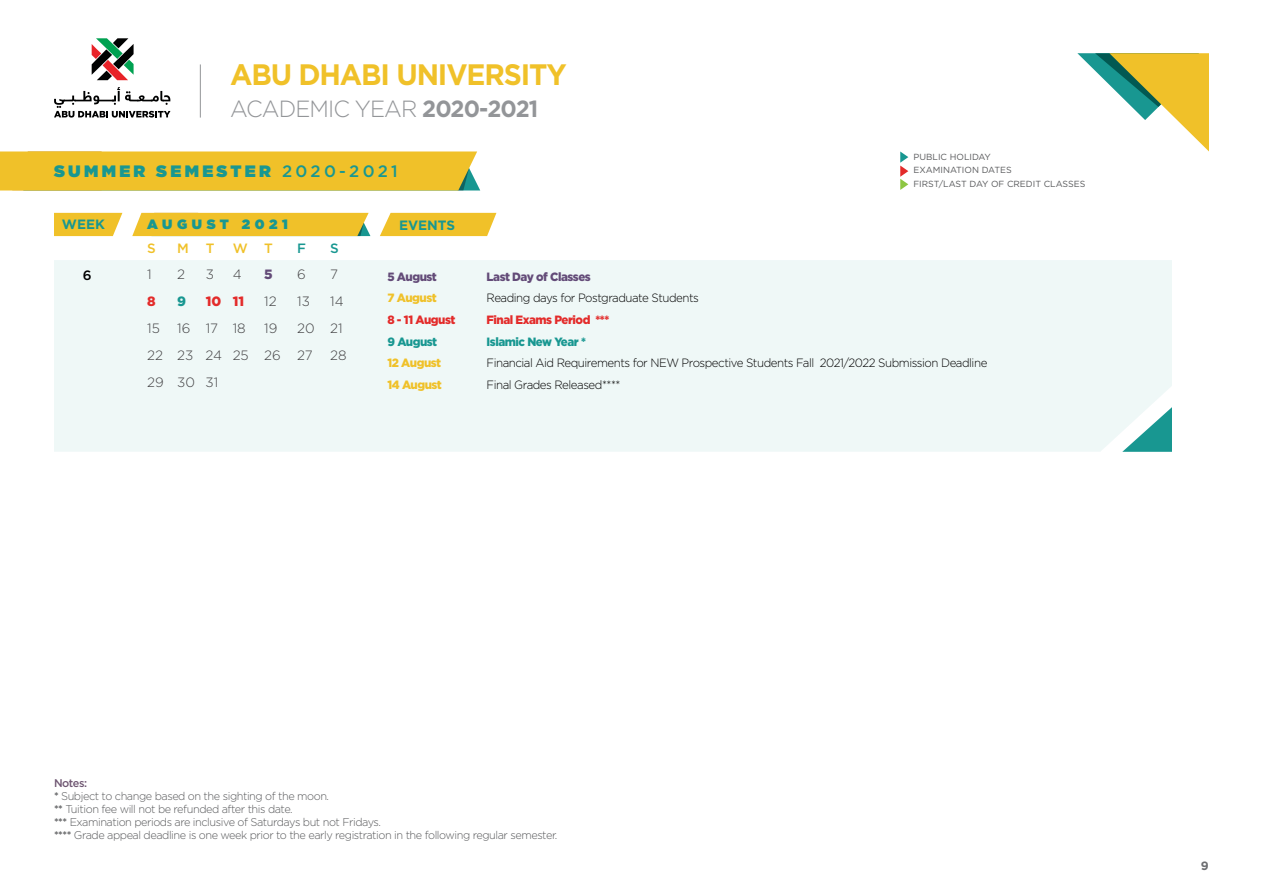
<style>
.page{position:relative;width:1263px;height:893px;background:#fff}
.page>*{position:absolute;margin:0;border:0;box-sizing:border-box;transform-origin:0 0}
.t1{font:700 29.55px "Gotham";letter-spacing:-.04em;color:#f0c129;scale:.96 1}
.t2{font:300 23.4px "Gotham";letter-spacing:-.04em;color:#939598;scale:.96 1}
.t3{font:900 16.5px "Gotham";letter-spacing:.2em;color:#189791}
.t4{font:500 16.5px "Gotham";letter-spacing:.2em;color:#189791}
.t5{font:300 13.5px "Gotham";color:#414042}
.t6{font:700 13.5px "Gotham";color:#189791}
.t7{font:900 13.5px "Gotham";letter-spacing:.34em;color:#189791}
.t8{font:500 13.5px "Gotham";color:#f0c129}
.t9{font:900 13.5px "Gotham";color:#e32b2a}
.t10{font:500 13.5px "Gotham";color:#189791}
.t11{font:900 13.5px "Gotham";color:#634b78}
.t12{font:900 13.5px "Gotham";color:#189791}
.t13{font:500 13.5px "Gotham";color:#000}
.t14{font:300 12px "Gotham";letter-spacing:-.04em;color:#000;scale:.96 1}
.t15{font:900 12px "Gotham";letter-spacing:-.04em;color:#e32b2a;scale:.96 1}
.t16{font:900 12px "Gotham";letter-spacing:-.04em;color:#634b78;scale:.96 1}
.t17{font:900 12px "Gotham";letter-spacing:-.04em;color:#f0c129;scale:.96 1}
.t18{font:900 12px "Gotham";letter-spacing:-.04em;color:#189791;scale:.96 1}
.t19{font:700 12px "Gotham";color:#6d6e71}
.t20{font:300 11.25px/12.9px "Gotham";letter-spacing:-.04em;color:#58595b}
.t21{font:8.85px/13.5px "Gotham";color:#58595b}
.s1{font-weight:700}
.s2{font-weight:500;color:#6e5571}
.s3{font-weight:500}
</style>
<div class="page">
<div style="left:54px;top:260px;width:1118px;height:192px;background:#eff8f7"></div>
<div style="left:0;top:151px;width:480px;height:39px;background:#f0c129"></div>
<svg style="left:92px;top:38px;width:42px;height:42px"></svg>
<svg style="left:54px;top:87px;width:116px;height:31px"></svg>
<hr style="left:200px;top:64px;width:1px;height:54px;background:#939598">
<div style="left:132px;top:213px;width:238px;height:23px;background:#f0c129"></div>
<svg style="left:380px;top:213px;width:116px;height:23px"></svg>
<svg style="left:54px;top:213px;width:68px;height:23px"></svg>
<svg style="left:1122px;top:407px;width:50px;height:45px"></svg>
<svg style="left:1077px;top:53px;width:132px;height:98px"></svg>
<svg style="left:900px;top:151px;width:8px;height:39px"></svg>
<h1 class="t1" style="left:230px;top:55px;width:352px">ABU DHABI UNIVERSITY</h1>
<h2 class="t2" style="left:230px;top:94px;width:323px">ACADEMIC YEAR <span class="s1">2020-2021</span></h2>
<h3 class="t3" style="left:54px;top:159px;width:93px">SUMMER</h3>
<h3 class="t3" style="left:156px;top:159px;width:116px">SEMESTER</h3>
<h3 class="t4" style="left:282px;top:160px;width:117px">2020-2021</h3>
<p class="t6" style="left:62px;top:215px;width:45px">WEEK</p>
<p class="t13" style="left:83px;top:266px;width:10px">6</p>
<p class="t7" style="left:147px;top:214px;width:83px">AUGUST</p>
<p class="t7" style="left:242px;top:214px;width:48px">2021</p>
<p class="t8" style="left:147px;top:239px;width:10px">S</p>
<p class="t8" style="left:177px;top:239px;width:13px">M</p>
<p class="t8" style="left:206px;top:239px;width:10px">T</p>
<p class="t8" style="left:233px;top:239px;width:17px">W</p>
<p class="t8" style="left:264px;top:239px;width:10px">T</p>
<p class="t10" style="left:297px;top:239px;width:10px">F</p>
<p class="t10" style="left:330px;top:239px;width:10px">S</p>
<p class="t5" style="left:147px;top:266px;width:6px">1</p>
<p class="t5" style="left:177px;top:266px;width:9px">2</p>
<p class="t5" style="left:206px;top:266px;width:10px">3</p>
<p class="t5" style="left:233px;top:266px;width:10px">4</p>
<p class="t11" style="left:264px;top:265px;width:10px">5</p>
<p class="t5" style="left:297px;top:266px;width:10px">6</p>
<p class="t5" style="left:330px;top:266px;width:9px">7</p>
<p class="t9" style="left:147px;top:292px;width:10px">8</p>
<p class="t12" style="left:177px;top:292px;width:10px">9</p>
<p class="t9" style="left:206px;top:292px;width:17px">10</p>
<p class="t9" style="left:233px;top:292px;width:13px">11</p>
<p class="t5" style="left:264px;top:293px;width:14px">12</p>
<p class="t5" style="left:297px;top:293px;width:14px">13</p>
<p class="t5" style="left:330px;top:293px;width:15px">14</p>
<p class="t5" style="left:147px;top:320px;width:14px">15</p>
<p class="t5" style="left:177px;top:320px;width:15px">16</p>
<p class="t5" style="left:206px;top:320px;width:14px">17</p>
<p class="t5" style="left:233px;top:320px;width:15px">18</p>
<p class="t5" style="left:264px;top:320px;width:15px">19</p>
<p class="t5" style="left:297px;top:320px;width:19px">20</p>
<p class="t5" style="left:330px;top:320px;width:14px">21</p>
<p class="t6" style="left:399px;top:216px;width:58px">EVENTS</p>
<p class="t16" style="left:387px;top:268px;width:53px">5 August</p>
<p class="t16" style="left:487px;top:268px;width:110px">Last Day of Classes</p>
<p class="t17" style="left:387px;top:290px;width:53px">7 August</p>
<p class="t14" style="left:487px;top:291px;width:223px">Reading days for Postgraduate Students</p>
<p class="t15" style="left:387px;top:312px;width:72px">11-8 August</p>
<p class="t15" style="left:487px;top:312px;width:129px">Final Exams Period ***</p>
<p class="t18" style="left:387px;top:333px;width:53px">9 August</p>
<p class="t18" style="left:487px;top:333px;width:105px">Islamic New Year *</p>
<p class="t21" style="left:913px;top:150px;width:173px">PUBLIC HOLIDAY<br>EXAMINATION DATES<br>FIRST/LAST DAY OF CREDIT CLASSES</p>
<p class="t5" style="left:147px;top:346px;width:17px">22</p>
<p class="t5" style="left:147px;top:373px;width:18px">29</p>
<p class="t5" style="left:177px;top:346px;width:18px">23</p>
<p class="t5" style="left:177px;top:373px;width:19px">30</p>
<p class="t5" style="left:206px;top:346px;width:18px">24</p>
<p class="t5" style="left:206px;top:373px;width:14px">31</p>
<p class="t5" style="left:233px;top:346px;width:18px">25</p>
<p class="t5" style="left:264px;top:346px;width:18px">26</p>
<p class="t5" style="left:297px;top:346px;width:17px">27</p>
<p class="t5" style="left:330px;top:346px;width:18px">28</p>
<p class="t17" style="left:387px;top:355px;width:57px">12 August</p>
<p class="t17" style="left:387px;top:376px;width:58px">14 August</p>
<p class="t14" style="left:820px;top:355px;width:176px">2021/2022 Submission Deadline</p>
<p class="t14" style="left:487px;top:355px;width:343px">Financial Aid Requirements for NEW Prospective Students Fall</p>
<p class="t14" style="left:487px;top:377px;width:141px">Final Grades Released ****</p>
<p class="t20" style="left:54px;top:776px;width:505px"><span class="s2">Notes:<br></span><span class="s3">*</span> Subject to change based on the sighting of the moon.<br><span class="s3">**</span> Tuition fee will not be refunded after this date.<br><span class="s3">***</span> Examination periods are inclusive of Saturdays but not Fridays.<br><span class="s3">****</span> Grade appeal deadline is one week prior to the early registration in the following regular semester.</p>
<p class="t19" style="left:1201px;top:858px;width:9px">9</p>
</div>
